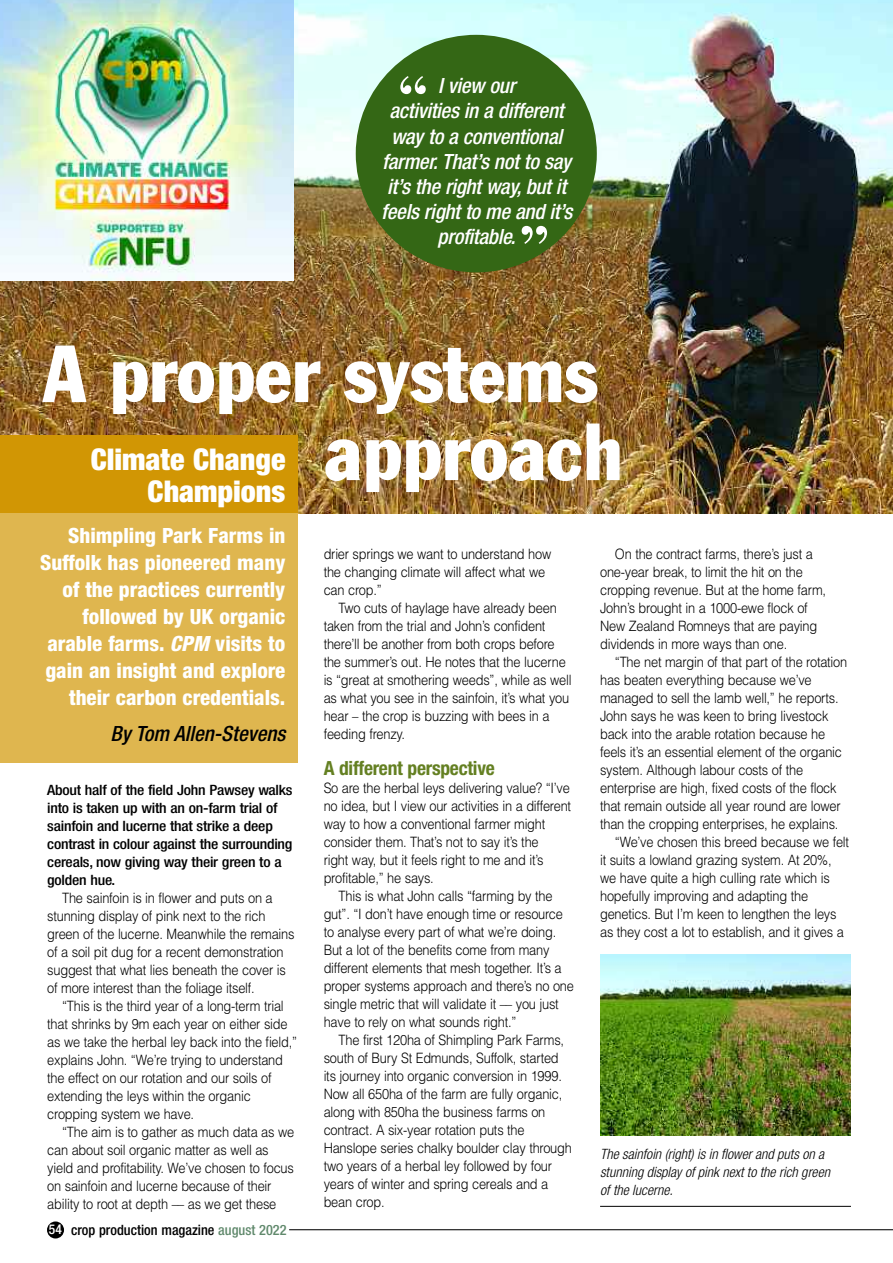
<style>
.page{position:relative;width:893px;height:1263px;background:#fff}
.page>*{position:absolute;margin:0;border:0;box-sizing:border-box;transform-origin:0 0}
.t1{font:condensed 79.5px/78px "Franklin Gothic";color:#fff}
.t2{font:700 55.5px "Bodoni BT";color:#fff}
.t3{font:900 condensed 30px/31.5px "Helvetica Neue";color:#fff;text-align:right}
.t4{font:800 condensed 21px/27px "Helvetica Neue";color:#fff;text-align:right}
.t5{font:italic 500 condensed 21px/25.2px "Helvetica Neue";letter-spacing:-.015em;color:#fff;text-align:center}
.t6{font:italic 500 condensed 21px "Helvetica Neue";color:#000}
.t7{font:700 condensed 19.5px "Helvetica Neue";letter-spacing:-.015em;color:#648022}
.t8{font:300 14.25px/18px "Helvetica";letter-spacing:-.015em;color:#000;scale:.9 1}
.t9{font:500 condensed 14.25px/18px "Helvetica Neue";letter-spacing:-.015em;color:#000;scale:1.1 1}
.t10{font:italic 300 condensed 14.25px/18px "Helvetica Neue";color:#000}
.t11{font:500 condensed 14.25px "Helvetica Neue";letter-spacing:-.015em;color:#000}
.s1{font-style:italic}
.s2{font-size:13.5px;color:#fff}
.s3{color:#60896c}
</style>
<div class="page">
<img style="left:0;top:0;width:893px;height:513px">
<img style="left:0;top:0;width:294px;height:281px">
<div style="left:356px;top:35px;width:241px;height:237px;background:#346715;border-radius:50%"></div>
<div style="left:0;top:510px;width:298px;height:253px;background:#dfb64f"></div>
<hr style="left:600px;top:1206px;width:251px;height:1px;background:#000">
<img style="left:600px;top:954px;width:251px;height:182px">
<div style="left:0;top:435px;width:298px;height:77px;background:#d19604"></div>
<div style="left:47px;top:1221px;width:17px;height:17px;background:#000;border-radius:50%"></div>
<hr style="left:289px;top:1229px;width:604px;height:1px;background:#000">
<h2 class="t2" style="left:397px;top:77px;width:33px">“</h2>
<h3 class="t5" style="left:381px;top:75px;width:193px">I view our<br>activities in a different way to a conventional farmer. That’s not to say it’s the right way, but it feels right to me and it’s profitable.</h3>
<h2 class="t2" style="left:518px;top:227px;width:33px">”</h2>
<h1 class="t1" style="left:324px;top:341px;width:300px;text-indent:-281px">A proper systems approach</h1>
<h3 class="t3" style="left:91px;top:446px;width:196px">Climate Change<br>Champions</h3>
<h3 class="t4" style="left:40px;top:524px;width:247px">Shimpling Park Farms in<br>Suffolk has pioneered many of the practices currently followed by UK organic arable farms. <span class="s1">CPM</span> visits to gain an insight and explore their carbon credentials.</h3>
<h3 class="t6" style="left:111px;top:726px;width:176px">By Tom Allen-Stevens</h3>
<p class="t9" style="left:47px;top:782px;width:224px">About half of the field John Pawsey walks into is taken up with an on-farm trial of sainfoin and lucerne that strike a deep contrast in colour against the surrounding cereals, now giving way their green to a golden hue.</p>
<p class="t8" style="left:47px;top:889px;width:276px;text-indent:15px">The sainfoin is in flower and puts on a stunning display of pink next to the rich green of the lucerne. Meanwhile the remains of a soil pit dug for a recent demonstration suggest that what lies beneath the cover is of more interest than the foliage itself.</p>
<p class="t8" style="left:47px;top:997px;width:279px;text-indent:15px">“This is the third year of a long-term trial that shrinks by 9m each year on either side as we take the herbal ley back into the field,” explains John. “We’re trying to understand the effect on our rotation and our soils of extending the leys within the organic cropping system we have.</p>
<p class="t8" style="left:47px;top:1123px;width:276px;text-indent:15px">“The aim is to gather as much data as we can about soil organic matter as well as yield and profitability. We’ve chosen to focus on sainfoin and lucerne because of their ability to root at depth –– as we get these</p>
<p class="t11" style="left:49px;top:1225px;width:239px"><span class="s2">54</span> crop production magazine <span class="s3">august 2022</span></p>
<p class="t8" style="left:324px;top:545px;width:254px">drier springs we want to understand how the changing climate will affect what we can crop.”</p>
<p class="t8" style="left:324px;top:599px;width:277px;text-indent:15px">Two cuts of haylage have already been taken from the trial and John’s confident there’ll be another from both crops before the summer’s out. He notes that the lucerne is “great at smothering weeds”, while as well as what you see in the sainfoin, it’s what you hear – the crop is buzzing with bees in a feeding frenzy.</p>
<h3 class="t7" style="left:324px;top:761px;width:173px">A different perspective</h3>
<p class="t8" style="left:324px;top:779px;width:276px">So are the herbal leys delivering value? “I’ve no idea, but I view our activities in a different way to how a conventional farmer might consider them. That’s not to say it’s the<br>right way, but it feels right to me and it’s profitable,” he says.</p>
<p class="t8" style="left:324px;top:887px;width:280px;text-indent:15px">This is what John calls “farming by the gut”. “I don’t have enough time or resource to analyse every part of what we’re doing.<br>But a lot of the benefits come from many different elements that mesh together. It’s a proper systems approach and there’s no one single metric that will validate it –– you just have to rely on what sounds right.”</p>
<p class="t8" style="left:324px;top:1031px;width:277px;text-indent:15px">The first 120ha of Shimpling Park Farms, south of Bury St Edmunds, Suffolk, started its journey into organic conversion in 1999.<br>Now all 650ha of the farm are fully organic, along with 850ha the business farms on contract. A six-year rotation puts the Hanslope series chalky boulder clay through two years of a herbal ley followed by four years of winter and spring cereals and a bean crop.</p>
<p class="t8" style="left:600px;top:545px;width:253px;text-indent:15px">On the contract farms, there’s just a one-year break, to limit the hit on the cropping revenue. But at the home farm, John’s brought in a 1000-ewe flock of New Zealand Romneys that are paying dividends in more ways than one.</p>
<p class="t8" style="left:615px;top:653px;width:260px">“The net margin of that part of the rotation</p>
<p class="t8" style="left:600px;top:671px;width:237px">has beaten everything because we’ve</p>
<p class="t8" style="left:600px;top:689px;width:267px">managed to sell the lamb well,” he reports.</p>
<p class="t8" style="left:600px;top:707px;width:255px">John says he was keen to bring livestock</p>
<p class="t8" style="left:600px;top:725px;width:252px">back into the arable rotation because he</p>
<p class="t8" style="left:600px;top:743px;width:270px">feels it’s an essential element of the organic</p>
<p class="t8" style="left:600px;top:761px;width:227px">system. Although labour costs of the</p>
<p class="t8" style="left:600px;top:779px;width:264px">enterprise are high, fixed costs of the flock</p>
<p class="t8" style="left:600px;top:797px;width:269px">that remain outside all year round are lower</p>
<p class="t8" style="left:600px;top:815px;width:266px">than the cropping enterprises, he explains.</p>
<p class="t8" style="left:615px;top:833px;width:262px">“We’ve chosen this breed because we felt</p>
<p class="t8" style="left:600px;top:851px;width:259px">it suits a lowland grazing system. At 20%,</p>
<p class="t8" style="left:600px;top:869px;width:257px">we have quite a high culling rate which is</p>
<p class="t8" style="left:600px;top:887px;width:233px">hopefully improving and adapting the</p>
<p class="t8" style="left:600px;top:905px;width:264px">genetics. But I’m keen to lengthen the leys</p>
<p class="t8" style="left:600px;top:923px;width:272px">as they cost a lot to establish, and it gives a</p>
<p class="t10" style="left:600px;top:1146px;width:231px">The sainfoin (right) is in flower and puts on a stunning display of pink next to the rich green of the lucerne.</p>
</div>
